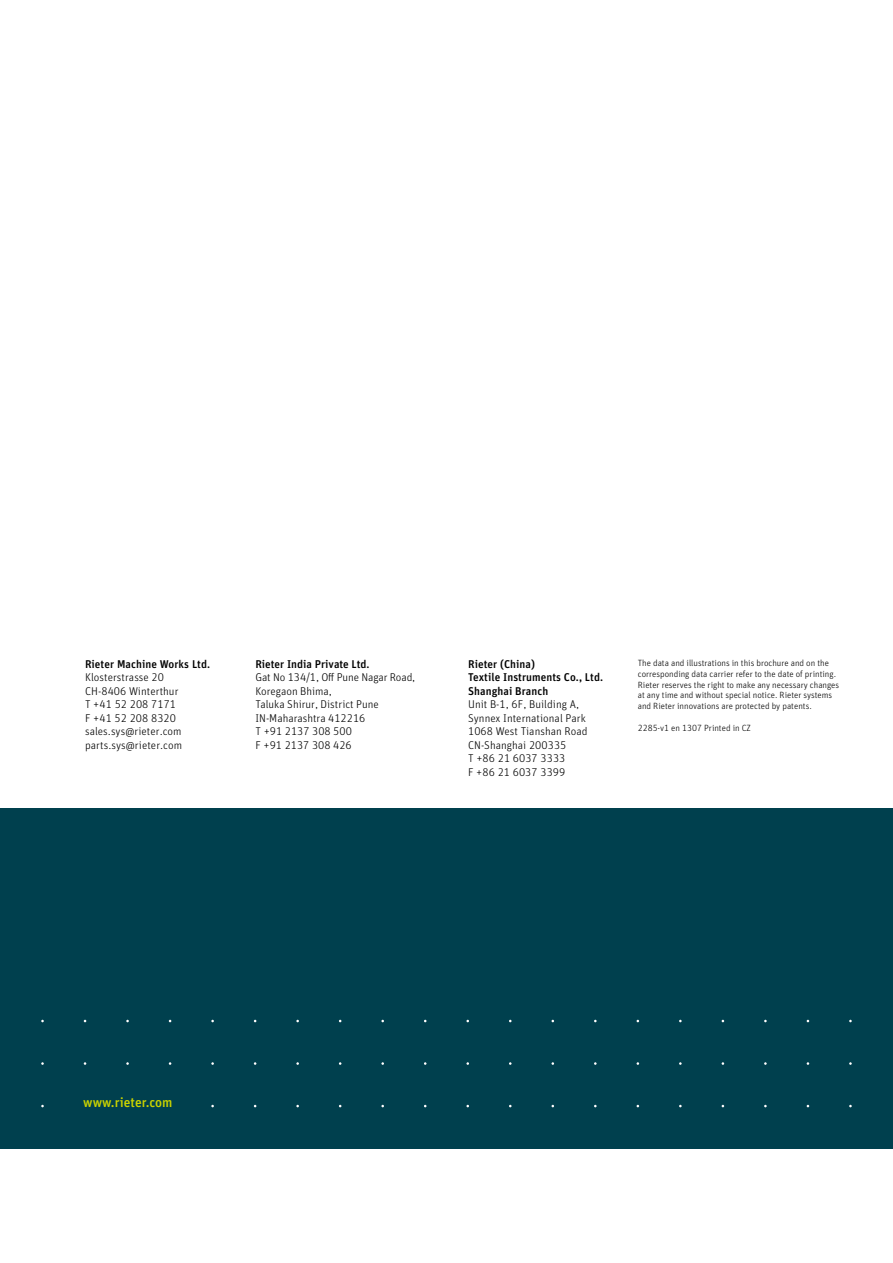
<style>
.page{position:relative;width:893px;height:1263px;background:#fff}
.page>*{position:absolute;margin:0;border:0;box-sizing:border-box;transform-origin:0 0}
.t1{font:13.5px "Rieter Unit OT Medium";color:#c9d200}
.t2{font:11.25px/13.5px "Rieter Unit OT Light";letter-spacing:.005em;color:#000}
.t3{font:11.25px/13.5px "Rieter Unit OT Medium";letter-spacing:.005em;color:#000}
.t4{font:9px/10.8px "Rieter Unit OT Light";color:#000}
</style>
<div class="page">
<div style="left:0;top:808px;width:893px;height:340px;background:#00404e"></div>
<p class="t3" style="left:85px;top:657px;width:127px">Rieter Machine Works Ltd.</p>
<p class="t2" style="left:85px;top:671px;width:99px">Klosterstrasse 20<br>CH-8406 Winterthur<br>T +41 52 208 7171<br>F +41 52 208 8320 sales.sys@rieter.com parts.sys@rieter.com</p>
<p class="t3" style="left:255px;top:657px;width:116px">Rieter India Private Ltd.</p>
<p class="t2" style="left:255px;top:671px;width:161px">Gat No 134/1, Off Pune Nagar Road,<br>Koregaon Bhima,<br>Taluka Shirur, District Pune<br>IN-Maharashtra 412216<br>T +91 2137 308 500<br>F +91 2137 308 426</p>
<p class="t3" style="left:468px;top:657px;width:137px">Rieter (China)<br>Textile Instruments Co., Ltd.<br>Shanghai Branch</p>
<p class="t2" style="left:468px;top:698px;width:121px">Unit B-1, 6F, Building A,<br>Synnex International Park<br>1068 West Tianshan Road<br>CN-Shanghai 200335<br>T +86 21 6037 3333<br>F +86 21 6037 3399</p>
<p class="t4" style="left:638px;top:658px;width:203px">The data and illustrations in this brochure and on the corresponding data carrier refer to the date of printing.<br>Rieter reserves the right to make any necessary changes at any time and without special notice. Rieter systems and Rieter innovations are protected by patents.</p>
<p class="t4" style="left:638px;top:722px;width:115px">2285-v1 en 1307 Printed in CZ</p>
<p class="t1" style="left:83px;top:1094px;width:91px">www.rieter.com</p>
</div>
